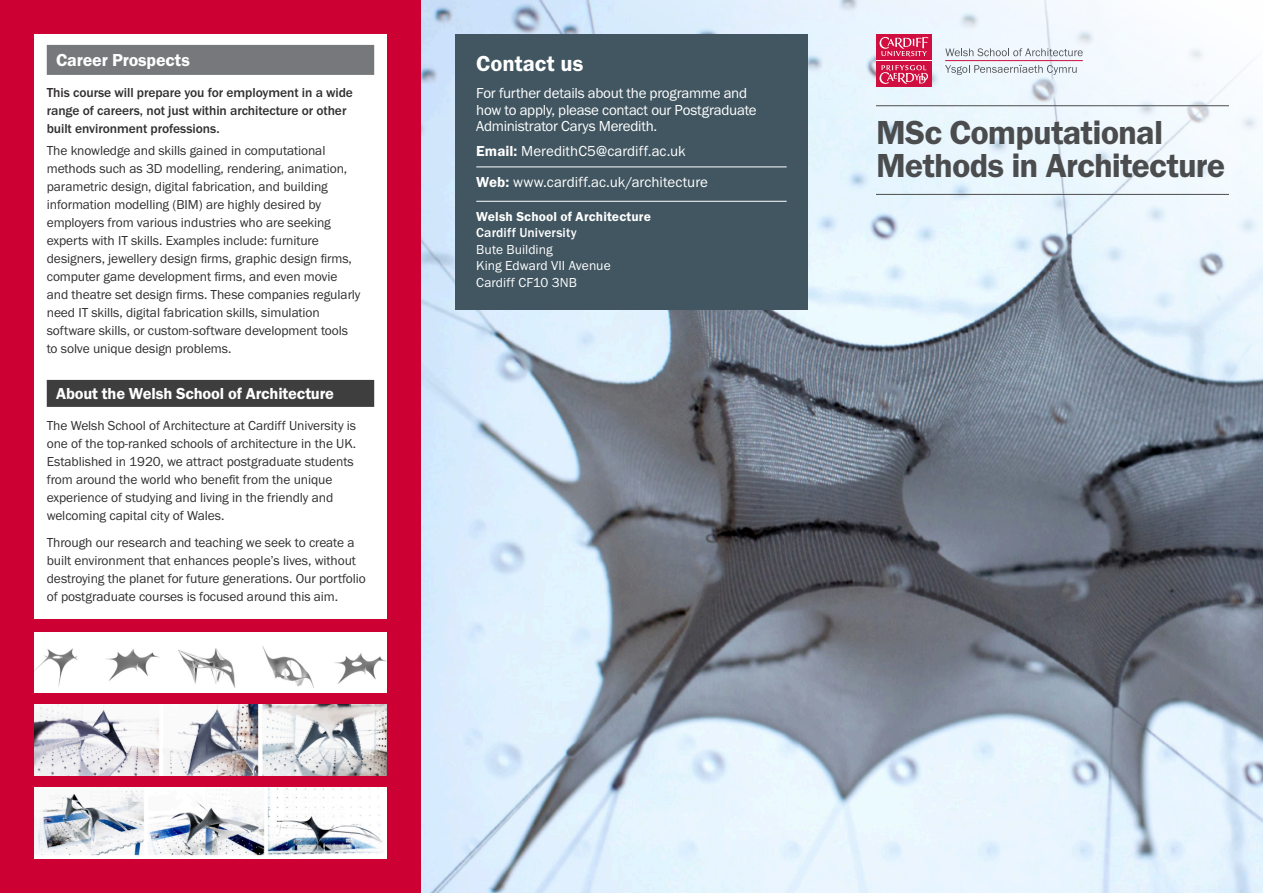
<style>
.page{position:relative;width:1263px;height:893px;background:#fff}
.page>*{position:absolute;margin:0;border:0;box-sizing:border-box;transform-origin:0 0}
.t1{font:34.5px/33px "Franklin Gothic URW Dem";letter-spacing:-.025em;color:#4b4c4d}
.t2{font:22.5px "Franklin Gothic URW Dem";letter-spacing:.005em;color:#fff}
.t3{font:18px "Franklin Gothic URW Dem";letter-spacing:-.01em;color:#fff}
.t4{font:16.5px "Franklin Gothic URW Dem";letter-spacing:-.01em;color:#fff}
.t5{font:15px/16.5px "Franklin Gothic URW Boo";letter-spacing:-.01em;color:#fff}
.t6{font:13.5px/18px "Franklin Gothic URW Boo";letter-spacing:-.005em;color:#312f30}
.t7{font:500 13.5px/18px "Franklin Gothic URW";letter-spacing:-.005em;color:#312f30}
.t8{font:13.5px/16.5px "Franklin Gothic URW Boo";color:#fff}
.s1{font-family:"Franklin Gothic URW Dem"}
.s2{font-family:"Franklin Gothic URW";font-weight:500}
</style>
<div class="page">
<div style="left:0;top:0;width:421px;height:893px;background:#c03"></div>
<img style="left:421px;top:0;width:842px;height:893px">
<hr style="left:876px;top:105px;width:353px;height:1px;background:#4b4c4d">
<hr style="left:876px;top:194px;width:353px;height:1px;background:#4b4c4d">
<hr style="left:876px;top:60px;width:55px;height:1px;background:#fff">
<div style="left:876px;top:61px;width:55px;height:26px;background:#d10e40"></div>
<svg style="left:879px;top:65px;width:49px;height:19px"></svg>
<div style="left:876px;top:34px;width:55px;height:26px;background:#d10e40"></div>
<svg style="left:879px;top:37px;width:49px;height:20px"></svg>
<hr style="left:945px;top:60px;width:138px;height:1px;background:#d10e40">
<svg style="left:945px;top:48px;width:138px;height:8px"></svg>
<svg style="left:945px;top:65px;width:132px;height:10px"></svg>
<div style="left:455px;top:34px;width:353px;height:276px;background:#415661"></div>
<hr style="left:476px;top:167px;width:311px;height:1px;background:#fff">
<hr style="left:476px;top:201px;width:311px;height:1px;background:#fff">
<div style="left:34px;top:34px;width:353px;height:585px;background:#fff"></div>
<div style="left:47px;top:45px;width:327px;height:30px;background:#76787b"></div>
<div style="left:47px;top:380px;width:327px;height:27px;background:#3e3e3f"></div>
<img style="left:34px;top:704px;width:353px;height:71px">
<img style="left:34px;top:645px;width:353px;height:43px">
<div style="left:34px;top:633px;width:353px;height:12px;background:#fff"></div>
<div style="left:34px;top:688px;width:353px;height:5px;background:#fff"></div>
<img style="left:34px;top:788px;width:353px;height:71px">
<p class="t3" style="left:56px;top:49px;width:135px">Career Prospects</p>
<p class="t7" style="left:47px;top:83px;width:308px">This course will prepare you for employment in a wide range of careers, not just within architecture or other built environment professions.</p>
<p class="t6" style="left:47px;top:141px;width:315px">The knowledge and skills gained in computational methods such as 3D modelling, rendering, animation, parametric design, digital fabrication, and building information modelling (BIM) are highly desired by employers from various industries who are seeking experts with IT skills. Examples include: furniture designers, jewellery design firms, graphic design firms, computer game development firms, and even movie and theatre set design firms. These companies regularly need IT skills, digital fabrication skills, simulation software skills, or custom-software development tools to solve unique design problems.</p>
<p class="t4" style="left:56px;top:384px;width:279px">About the Welsh School of Architecture</p>
<p class="t6" style="left:47px;top:416px;width:311px">The Welsh School of Architecture at Cardiff University is one of the top-ranked schools of architecture in the UK.<br>Established in 1920, we attract postgraduate students from around the world who benefit from the unique experience of studying and living in the friendly and welcoming capital city of Wales.</p>
<p class="t6" style="left:47px;top:533px;width:321px">Through our research and teaching we seek to create a built environment that enhances people’s lives, without destroying the planet for future generations. Our portfolio of postgraduate courses is focused around this aim.</p>
<p class="t2" style="left:476px;top:50px;width:109px">Contact us</p>
<p class="t5" style="left:476px;top:85px;width:282px">For further details about the programme and how to apply, please contact our Postgraduate<br>Administrator Carys Meredith.</p>
<p class="t5" style="left:476px;top:143px;width:211px"><span class="s1">Email:</span> MeredithC5@cardiff.ac.uk</p>
<p class="t5" style="left:476px;top:174px;width:233px"><span class="s1">Web:</span> www.cardiff.ac.uk/architecture</p>
<p class="t8" style="left:476px;top:208px;width:176px"><span class="s1">Welsh School of Architecture<br></span><span class="s2">Cardiff University<br></span>Bute Building<br>King Edward VII Avenue<br>Cardiff CF10 3NB</p>
<p class="t1" style="left:876px;top:116px;width:351px">MSc Computational<br>Methods in Architecture</p>
</div>
